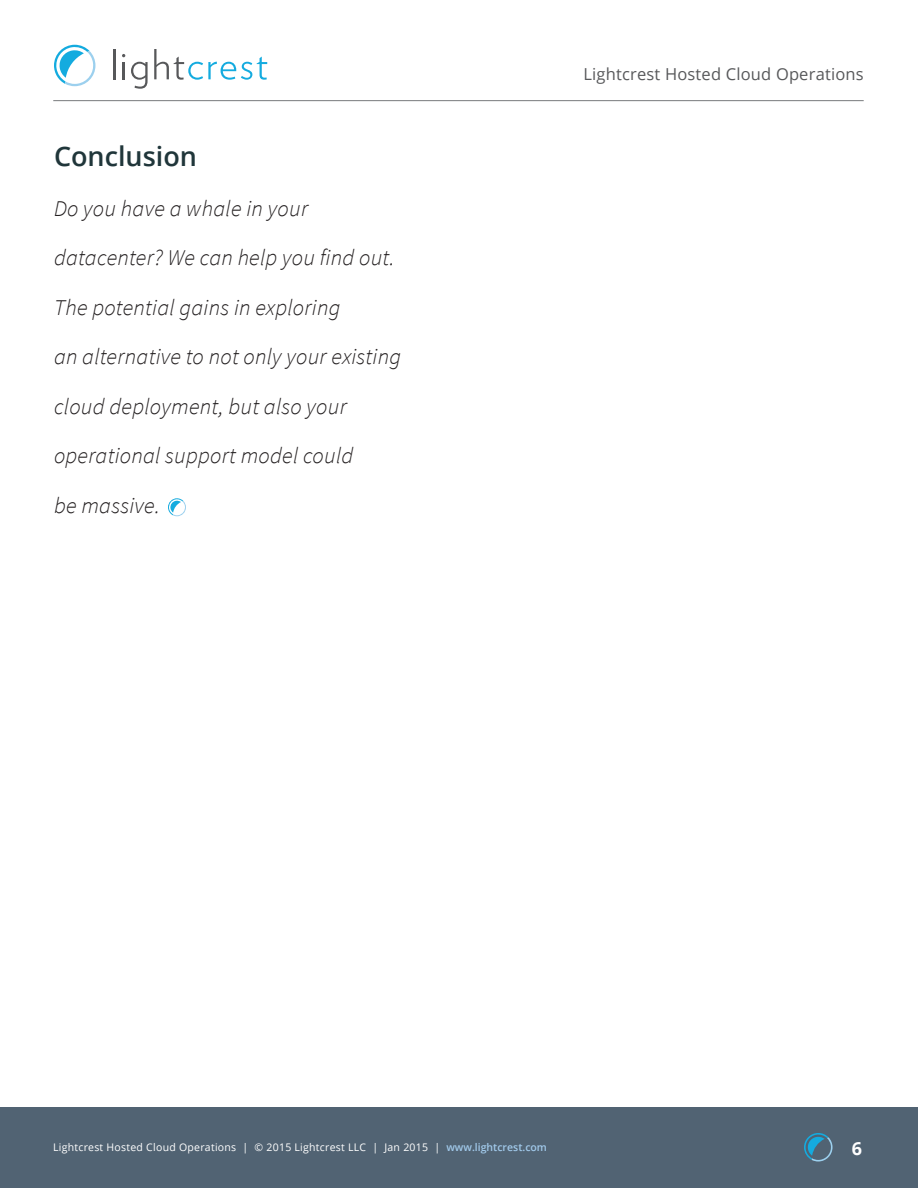
<style>
.page{position:relative;width:918px;height:1188px;background:#fff}
.page>*{position:absolute;margin:0;border:0;box-sizing:border-box;transform-origin:0 0}
.SOURCE_SANS_BODY{font:600 27px "Open Sans";color:#20363a}
.SOURCE_SANS_BODY-2{font:italic 300 22.5px/49.5px "Source Sans Pro";letter-spacing:.01em;color:#231f20}
.t1{font:700 18px "Open Sans";color:#fff}
.t2{font:16.5px "Open Sans";letter-spacing:.01em;color:#58595b}
.t3{font:10.5px "Open Sans";letter-spacing:.025em;color:#fff}
.s1{font-weight:600;color:#a1c9ea}
</style>
<div class="page">
<div style="left:0;top:1107px;width:918px;height:81px;background:#516373"></div>
<hr style="left:53px;top:100px;width:811px;height:1px;background:#787a7d">
<hr style="left:113px;top:49px;width:2px;height:30px;background:#57585a">
<svg style="left:122px;top:54px;width:3px;height:25px"></svg>
<svg style="left:131px;top:62px;width:17px;height:27px"></svg>
<svg style="left:154px;top:49px;width:113px;height:31px"></svg>
<svg style="left:54px;top:45px;width:41px;height:41px"></svg>
<svg style="left:804px;top:1133px;width:29px;height:29px"></svg>
<svg style="left:168px;top:498px;width:18px;height:18px"></svg>
<p class="SOURCE_SANS_BODY" style="left:54px;top:138px;width:145px">Conclusion</p>
<p class="SOURCE_SANS_BODY-2" style="left:54px;top:183px;width:256px">Do you have a whale in your</p>
<p class="SOURCE_SANS_BODY-2" style="left:54px;top:233px;width:342px">datacenter? We can help you find out.</p>
<p class="SOURCE_SANS_BODY-2" style="left:54px;top:282px;width:288px">The potential gains in exploring</p>
<p class="SOURCE_SANS_BODY-2" style="left:54px;top:332px;width:349px">an alternative to not only your existing</p>
<p class="SOURCE_SANS_BODY-2" style="left:54px;top:381px;width:301px">cloud deployment, but also your operational support model could</p>
<p class="SOURCE_SANS_BODY-2" style="left:54px;top:480px;width:107px">be massive.</p>
<p class="t2" style="left:583px;top:63px;width:282px">Lightcrest Hosted Cloud Operations</p>
<p class="t3" style="left:53px;top:1140px;width:495px">Lightcrest Hosted Cloud Operations | © 2015 Lightcrest LLC | Jan 2015 | <span class="s1">www.lightcrest.com</span></p>
<p class="t1" style="left:852px;top:1136px;width:12px">6</p>
</div>
